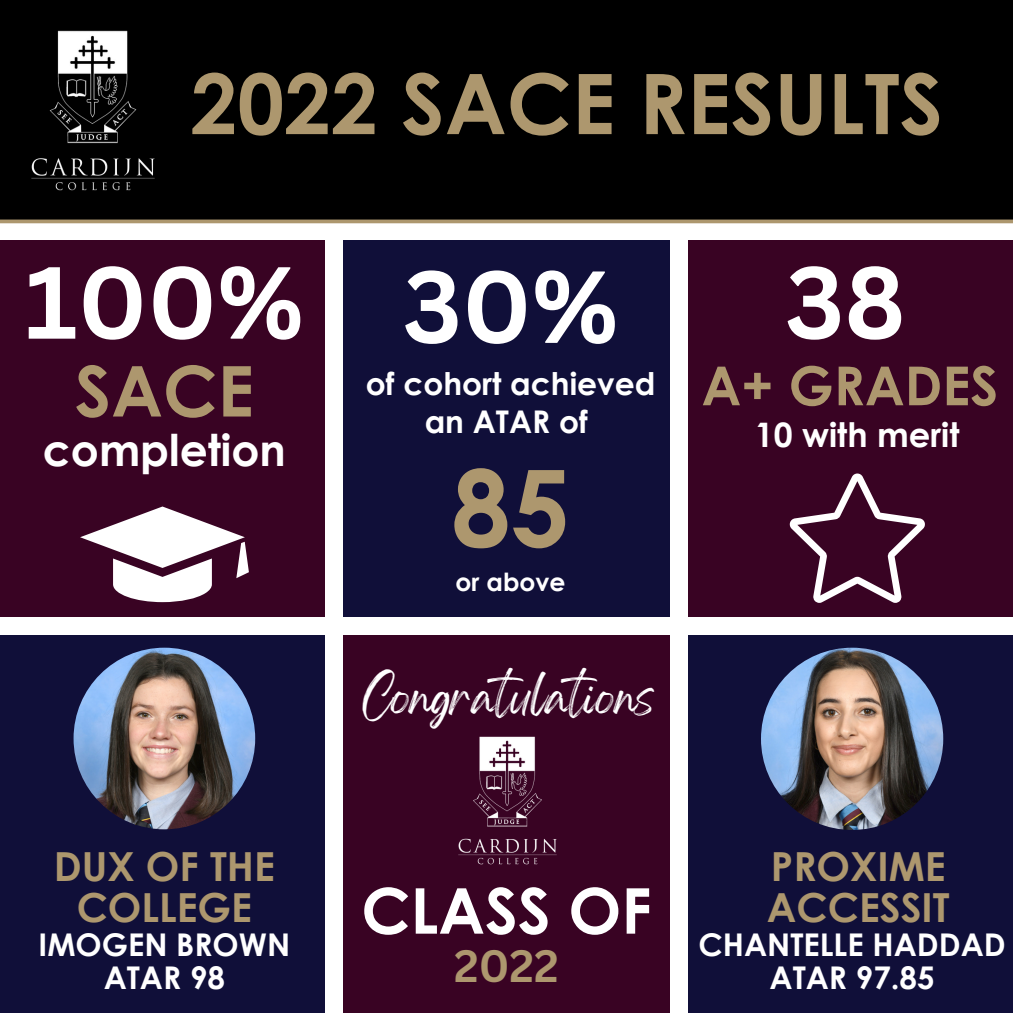
<style>
.page{position:relative;width:1013px;height:1013px;background:#fff}
.page>*{position:absolute;margin:0;border:0;box-sizing:border-box;transform-origin:0 0}
.t1{font:700 106.25px "Century Gothic";color:#ad976e}
.t2{font:700 100px "Canva Sans";color:#fff}
.t3{font:700 83.62px "Century Gothic";color:#ad976e}
.t4{font:700 70px "Century Gothic";color:#ad976e}
.t5{font:700 63.12px "Century Gothic";color:#fff}
.t6{font:700 53.75px "Century Gothic";color:#ad976e}
.t7{font:700 44.12px "Canva Sans";color:#ad976e}
.t8{font:700 43.88px "Century Gothic";color:#fff}
.t9{font:700 40px/41.2px "Century Gothic";color:#ad976e;text-align:center}
.t10{font:36.25px "Gellatio";color:#fff}
.t11{font:700 33.75px "Century Gothic";color:#fff}
.t12{font:700 31.25px/32.8px "Century Gothic";color:#fff;text-align:center}
.t13{font:700 25px "Century Gothic";color:#fff}
</style>
<div class="page">
<div style="left:0;top:240px;width:324px;height:376px;background:#390323"></div>
<div style="left:343px;top:240px;width:326px;height:376px;background:#100f39"></div>
<div style="left:688px;top:240px;width:324px;height:376px;background:#390323"></div>
<div style="left:0;top:635px;width:324px;height:377px;background:#100f39"></div>
<div style="left:343px;top:635px;width:326px;height:377px;background:#390323"></div>
<div style="left:688px;top:635px;width:324px;height:377px;background:#100f39"></div>
<div style="left:0;top:0;width:1012px;height:221px;background:#000"></div>
<img style="left:74px;top:647px;width:181px;height:182px;border-radius:50%">
<img style="left:761px;top:647px;width:182px;height:183px;border-radius:50%">
<img style="left:458px;top:736px;width:99px;height:129px">
<img style="left:31px;top:30px;width:124px;height:161px">
<svg style="left:80px;top:506px;width:169px;height:96px"></svg>
<svg style="left:0;top:219px;width:1012px;height:4px;background:#95825f"></svg>
<svg style="left:789px;top:473px;width:136px;height:130px"></svg>
<h3 class="t3" style="left:190px;top:50px;width:754px">2022 SACE RESULTS</h3>
<h2 class="t2" style="left:25px;top:232px;width:280px">100%</h2>
<h3 class="t4" style="left:75px;top:346px;width:181px">SACE</h3>
<h3 class="t8" style="left:43px;top:422px;width:244px">completion</h3>
<p class="t9" style="left:54px;top:844px;width:222px">DUX OF THE<br>COLLEGE</p>
<p class="t12" style="left:39px;top:927px;width:253px">IMOGEN BROWN<br>ATAR 98</p>
<h2 class="t2" style="left:403px;top:236px;width:217px">30%</h2>
<p class="t12" style="left:366px;top:364px;width:291px;line-height:37.5px">of cohort achieved an ATAR of</p>
<h1 class="t1" style="left:451px;top:439px;width:121px">85</h1>
<p class="t13" style="left:455px;top:566px;width:111px">or above</p>
<p class="t10" style="left:362px;top:688px;width:293px">Congratulations</p>
<h2 class="t2" style="left:785px;top:232px;width:122px">38</h2>
<h3 class="t6" style="left:701px;top:351px;width:298px">A+ GRADES</h3>
<p class="t11" style="left:755px;top:413px;width:206px">10 with merit</p>
<h3 class="t5" style="left:361px;top:870px;width:292px">CLASS OF</h3>
<h3 class="t7" style="left:454px;top:934px;width:106px">2022</h3>
<p class="t9" style="left:767px;top:844px;width:184px;text-align:left">PROXIME<br>ACCESSIT</p>
<p class="t12" style="left:698px;top:927px;width:309px">CHANTELLE HADDAD<br>ATAR 97.85</p>
</div>
